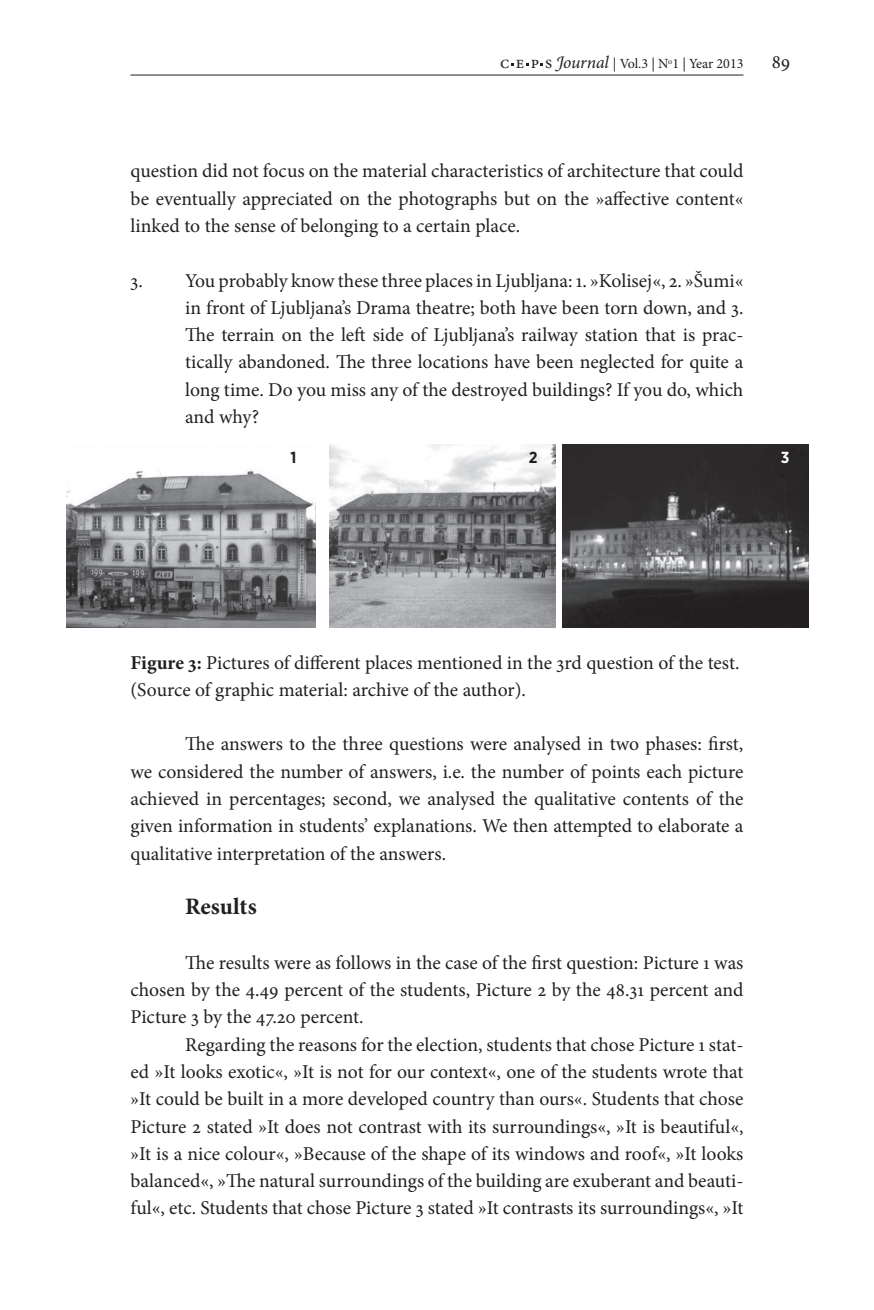
<style>
.page{position:relative;width:874px;height:1310px;background:#fff}
.page>*{position:absolute;margin:0;border:0;box-sizing:border-box;transform-origin:0 0}
.t1{font:700 23.6px "Minion Pro";color:#231f20}
.t2{font:19.6px/27.2px "Minion Pro";letter-spacing:-.01em;color:#231f20;text-align:justify}
.t3{font:700 16px "Gotham Narrow";color:#231f20}
.t4{font:700 16px "Gotham Narrow";color:#fff}
.t5{font:14px "Minion Pro";color:#231f20}
.s1{font-size:17.6px}
.s2{font-style:italic;font-size:17.6px}
.s3{font-weight:700}
</style>
<div class="page">
<hr style="left:130px;top:75px;width:613px;height:1px;background:#231f20">
<img style="left:67px;top:469px;width:248px;height:159px">
<img style="left:329px;top:444px;width:226px;height:183px">
<img style="left:562px;top:444px;width:246px;height:183px">
<p class="t5" style="left:500px;top:54px;width:245px"><span class="s1">c e p s</span> <span class="s2">Journal</span> | Vol.3 | N<sup>o</sup>1 | Year 2013</p>
<p class="t2" style="left:771px;top:48px;width:20px">89</p>
<p class="t2" style="left:130px;top:158px;width:614px">question did not focus on the material characteristics of architecture that could be eventually appreciated on the photographs but on the »affective content« linked to the sense of belonging to a certain place.</p>
<p class="t2" style="left:185px;top:267px;width:559px;text-indent:-55px">3. You probably know these three places in Ljubljana: 1. »Kolisej«, 2. »Šumi« in front of Ljubljana’s Drama theatre; both have been torn down, and 3.<br>The terrain on the left side of Ljubljana’s railway station that is prac&shy;tically abandoned. The three locations have been neglected for quite a long time. Do you miss any of the destroyed buildings? If you do, which and why?</p>
<p class="t3" style="left:290px;top:447px;width:7px">1</p>
<p class="t3" style="left:528px;top:447px;width:10px">2</p>
<p class="t4" style="left:780px;top:447px;width:10px">3</p>
<p class="t2" style="left:130px;top:649px;width:610px"><span class="s3">Figure 3:</span> Pictures of different places mentioned in the 3rd question of the test. (Source of graphic material: archive of the author).</p>
<p class="t2" style="left:130px;top:730px;width:614px;text-indent:55px">The answers to the three questions were analysed in two phases: first, we considered the number of answers, i.e. the number of points each picture achieved in percentages; second, we analysed the qualitative contents of the given information in students’ explanations. We then attempted to elaborate a qualitative interpretation of the answers.</p>
<p class="t1" style="left:185px;top:890px;width:73px">Results</p>
<p class="t2" style="left:130px;top:949px;width:614px;text-indent:55px">The results were as follows in the case of the first question: Picture 1 was chosen by the 4.49 percent of the students, Picture 2 by the 48.31 percent and Picture 3 by the 47.20 percent.</p>
<p class="t2" style="left:130px;top:1031px;width:614px;text-indent:55px">Regarding the reasons for the election, students that chose Picture 1 stat&shy;ed »It looks exotic«, »It is not for our context«, one of the students wrote that »It could be built in a more developed country than ours«. Students that chose Picture 2 stated »It does not contrast with its surroundings«, »It is beautiful«, »It is a nice colour«, »Because of the shape of its windows and roof«, »It looks balanced«, »The natural surroundings of the building are exuberant and beauti&shy;ful«, etc. Students that chose Picture 3 stated »It contrasts its surroundings«, »It</p>
</div>
